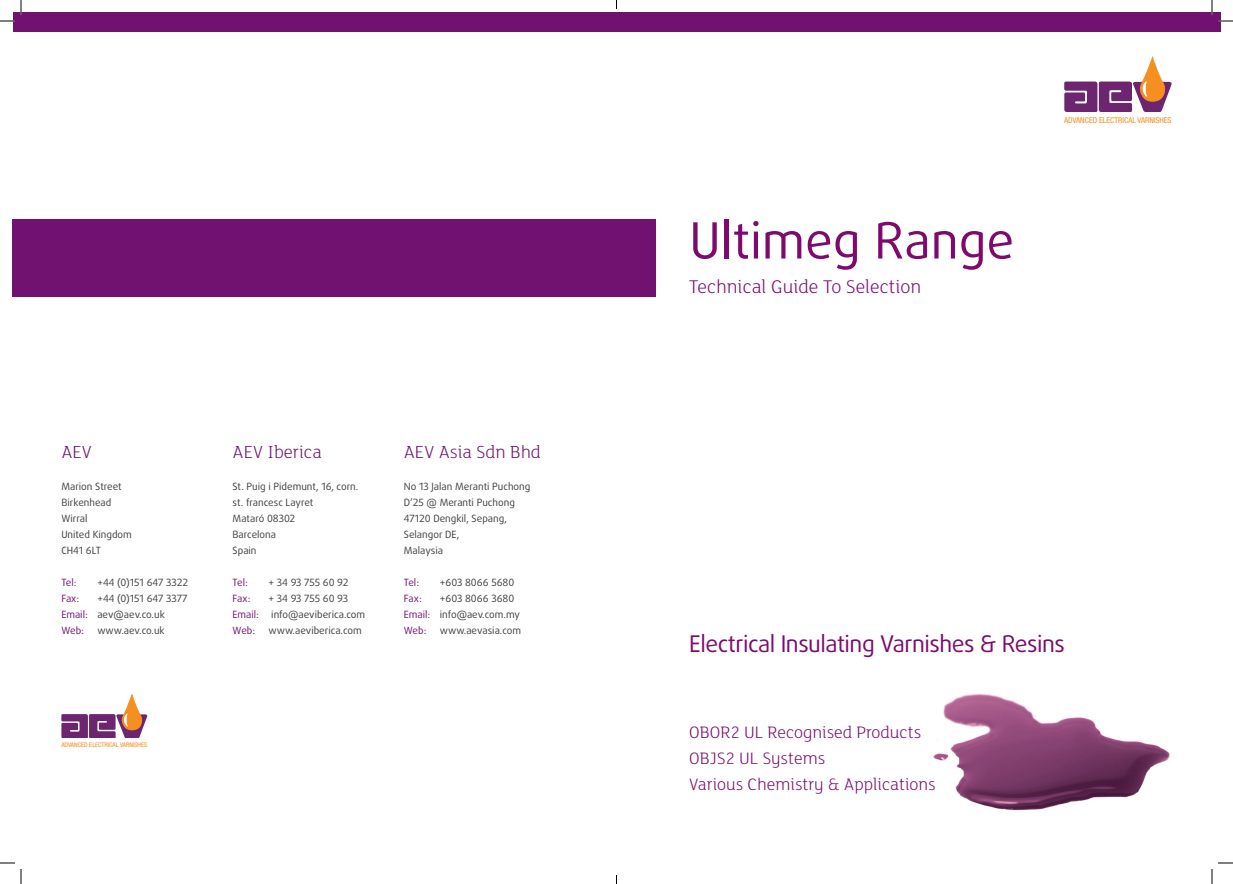
<style>
.page{position:relative;width:1233px;height:884px;background:#fff}
.page>*{position:absolute;margin:0;border:0;box-sizing:border-box;transform-origin:0 0}
.t1{font:50px "Daxline LF";color:#7e0a6d}
.t2{font:23px "Daxline LF";letter-spacing:-.02em;color:#7e0a6d}
.t3{font:300 20px "FS Lola";color:#7e0a6d}
.t4{font:300 19px "FS Lola";color:#711271}
.t5{font:300 18px/26px "FS Lola";color:#7e0a6d}
.t6{font:10px/16px "Daxline LF";color:#3e3e3f}
.t7{font:10px "Daxline LF";letter-spacing:-.015em;color:#711271}
.t8{font:condensed 8.1px "Helvetica Neue";color:#f68e1e}
.t9{font:condensed 6.5px "Helvetica Neue";color:#f68e1e}
.s1{color:#711271}
</style>
<div class="page">
<img style="left:933px;top:693px;width:237px;height:118px">
<div style="left:12px;top:12px;width:1208px;height:20px;background:#711271"></div>
<div style="left:12px;top:219px;width:644px;height:78px;background:#711271"></div>
<svg style="left:1064px;top:58px;width:108px;height:53px"></svg>
<svg style="left:61px;top:695px;width:87px;height:43px"></svg>
<svg style="left:1218px;top:20px;width:15px;height:2px"></svg>
<svg style="left:1218px;top:862px;width:15px;height:2px"></svg>
<svg style="left:0;top:0;width:22px;height:22px"></svg>
<svg style="left:0;top:862px;width:22px;height:22px"></svg>
<svg style="left:1211px;top:0;width:1px;height:15px"></svg>
<svg style="left:1211px;top:869px;width:1px;height:15px"></svg>
<p class="t8" style="left:1064px;top:116px;width:109px">ADVANCED ELECTRICAL VARNISHES</p>
<h1 class="t1" style="left:689px;top:210px;width:326px">Ultimeg Range</h1>
<h3 class="t3" style="left:689px;top:273px;width:233px">Technical Guide To Selection</h3>
<h3 class="t4" style="left:61px;top:440px;width:32px">AEV</h3>
<p class="t6" style="left:61px;top:479px;width:72px">Marion Street<br>Birkenhead<br>Wirral<br>United Kingdom<br>CH41 6LT</p>
<p class="t7" style="left:61px;top:576px;width:17px">Tel:</p>
<p class="t6" style="left:97px;top:575px;width:92px">+44 (0)151 647 3322</p>
<p class="t7" style="left:61px;top:592px;width:20px">Fax:</p>
<p class="t6" style="left:61px;top:591px;width:128px;text-indent:36px">+44 (0)151 647 3377<br><span class="s1">Email:</span> aev@aev.co.uk<br><span class="s1">Web:</span></p>
<p class="t6" style="left:97px;top:623px;width:69px">www.aev.co.uk</p>
<h3 class="t4" style="left:233px;top:440px;width:91px">AEV Iberica</h3>
<p class="t6" style="left:233px;top:479px;width:127px">St. Puig i Pidemunt, 16, corn. st. francesc Layret<br>Mataró 08302<br>Barcelona<br>Spain</p>
<p class="t7" style="left:233px;top:576px;width:17px">Tel:</p>
<p class="t6" style="left:269px;top:575px;width:81px">+ 34 93 755 60 92</p>
<p class="t7" style="left:233px;top:592px;width:20px">Fax:</p>
<p class="t6" style="left:233px;top:591px;width:134px;text-indent:36px">+ 34 93 755 60 93<br><span class="s1">Email:</span> info@aeviberica.com<br><span class="s1">Web:</span></p>
<p class="t6" style="left:269px;top:623px;width:95px">www.aeviberica.com</p>
<h3 class="t4" style="left:404px;top:440px;width:139px">AEV Asia Sdn Bhd</h3>
<p class="t6" style="left:404px;top:479px;width:128px">No 13 Jalan Meranti Puchong<br>D’25 @ Meranti Puchong<br>47120 Dengkil, Sepang,<br>Selangor DE,<br>Malaysia</p>
<p class="t7" style="left:404px;top:576px;width:17px">Tel:</p>
<p class="t6" style="left:440px;top:575px;width:76px">+603 8066 5680</p>
<p class="t7" style="left:404px;top:592px;width:20px">Fax:</p>
<p class="t6" style="left:404px;top:591px;width:118px;text-indent:36px">+603 8066 3680<br><span class="s1">Email:</span> info@aev.com.my<br><span class="s1">Web:</span></p>
<p class="t6" style="left:440px;top:623px;width:83px">www.aevasia.com</p>
<h2 class="t2" style="left:689px;top:630px;width:377px">Electrical Insulating Varnishes &amp; Resins</h2>
<p class="t9" style="left:61px;top:741px;width:87px">ADVANCED ELECTRICAL VARNISHES</p>
<h3 class="t5" style="left:689px;top:719px;width:248px">OBOR2 UL Recognised Products<br>OBJS2 UL Systems<br>Various Chemistry &amp; Applications</h3>
</div>
